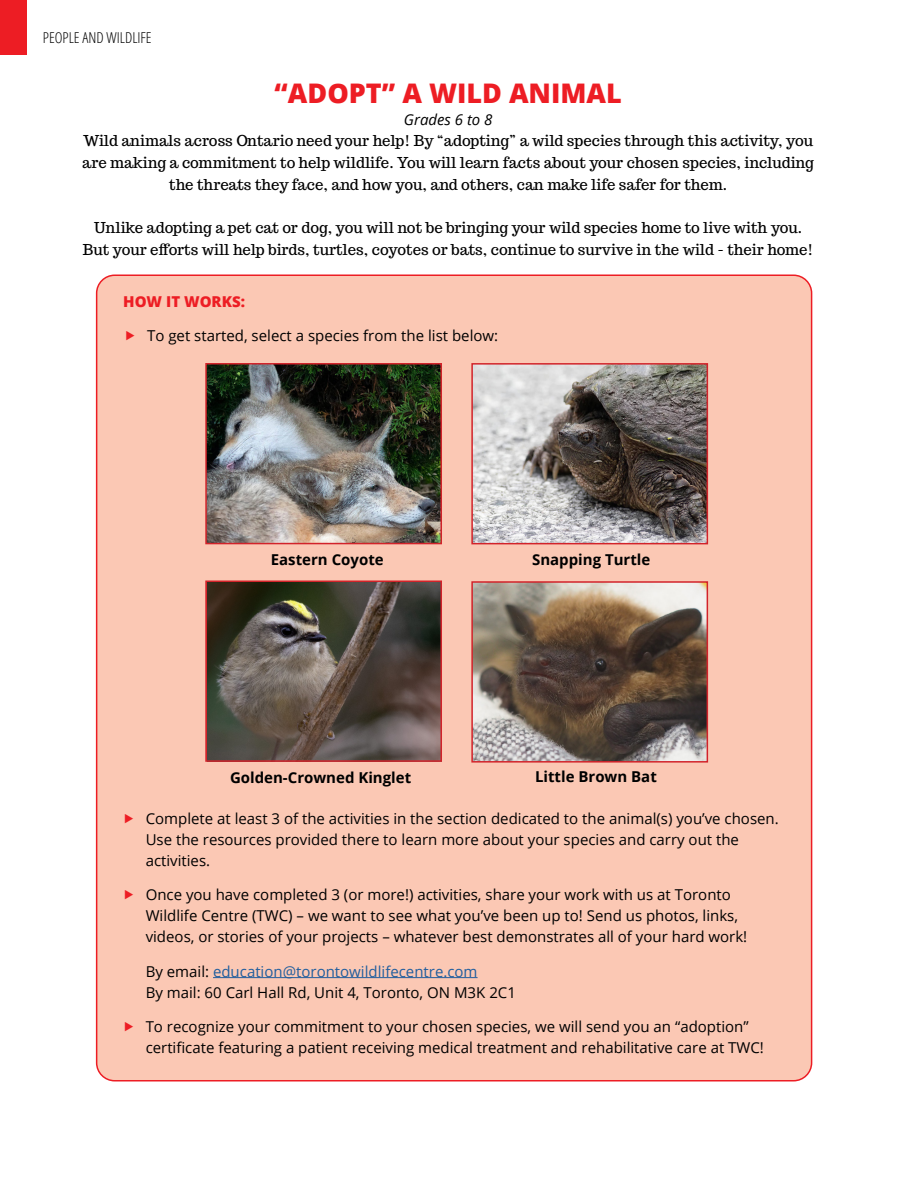
<style>
.page{position:relative;width:918px;height:1188px;background:#fff}
.page>*{position:absolute;margin:0;border:0;box-sizing:border-box;transform-origin:0 0}
.Activity_Headers{font:800 27px "Open Sans";color:#ed1d24}
.Body_Tabs{font:15px/21px "Open Sans";color:#000}
.Activity_opening_Par{font:15px/21.8px "Trocchi";color:#000;text-align:center}
.Body_Tabs-2{font:700 15px "Open Sans";color:#000}
.t1{font:300 condensed 15px "Open Sans";color:#000}
.Body{font:800 15px "Open Sans";color:#ed1d24}
.Activity_italics_gra{font:italic 15px "Open Sans";color:#000}
.s1{color:#215e9e}
</style>
<div class="page">
<div style="left:0;top:0;width:27px;height:55px;background:#ed1d24"></div>
<div style="left:97px;top:275px;width:715px;height:806px;background:#fbc8b4;border-radius:18px"></div>
<hr style="left:213px;top:977px;width:265px;height:1px;background:#215e9e">
<img style="left:474px;top:584px;width:231px;height:176px">
<div style="left:471px;top:581px;width:237px;height:182px;border:2px solid #d2232a"></div>
<img style="left:208px;top:366px;width:231px;height:175px">
<div style="left:205px;top:363px;width:237px;height:181px;border:2px solid #d2232a"></div>
<img style="left:208px;top:583px;width:231px;height:176px">
<div style="left:205px;top:580px;width:237px;height:182px;border:2px solid #d2232a"></div>
<img style="left:474px;top:366px;width:231px;height:175px">
<div style="left:471px;top:363px;width:237px;height:181px;border:2px solid #d2232a"></div>
<p class="t1" style="left:43px;top:27px;width:110px">PEOPLE AND WILDLIFE</p>
<p class="Activity_Headers" style="left:274px;top:72px;width:349px">“ADOPT” A WILD ANIMAL</p>
<p class="Activity_italics_gra" style="left:404px;top:109px;width:90px">Grades 6 to 8</p>
<p class="Activity_opening_Par" style="left:82px;top:130px;width:733px">Wild animals across Ontario need your help! By “adopting” a wild species through this activity, you are making a commitment to help wildlife. You will learn facts about your chosen species, including the threats they face, and how you, and others, can make life safer for them.</p>
<p class="Activity_opening_Par" style="left:83px;top:217px;width:732px">Unlike adopting a pet cat or dog, you will not be bringing your wild species home to live with you.<br>But your efforts will help birds, turtles, coyotes or bats, continue to survive in the wild - their home!</p>
<p class="Body" style="left:123px;top:290px;width:123px">HOW IT WORKS:</p>
<p class="Body_Tabs" style="left:147px;top:325px;width:353px">To get started, select a species from the list below:</p>
<p class="Body_Tabs-2" style="left:271px;top:549px;width:114px">Eastern Coyote</p>
<p class="Body_Tabs-2" style="left:532px;top:549px;width:120px">Snapping Turtle</p>
<p class="Body_Tabs-2" style="left:230px;top:767px;width:183px">Golden-Crowned Kinglet</p>
<p class="Body_Tabs-2" style="left:535px;top:766px;width:123px">Little Brown Bat</p>
<p class="Body_Tabs" style="left:146px;top:807px;width:635px">Complete at least 3 of the activities in the section dedicated to the animal(s) you’ve chosen.<br>Use the resources provided there to learn more about your species and carry out the activities.</p>
<p class="Body_Tabs" style="left:146px;top:884px;width:603px">Once you have completed 3 (or more!) activities, share your work with us at Toronto<br>Wildlife Centre (TWC) – we want to see what you’ve been up to! Send us photos, links, videos, or stories of your projects – whatever best demonstrates all of your hard work!</p>
<p class="Body_Tabs" style="left:146px;top:960px;width:372px">By email: <span class="s1">education@torontowildlifecentre.com<br></span>By mail: 60 Carl Hall Rd, Unit 4, Toronto, ON M3K 2C1</p>
<p class="Body_Tabs" style="left:146px;top:1016px;width:620px">To recognize your commitment to your chosen species, we will send you an “adoption” certificate featuring a patient receiving medical treatment and rehabilitative care at TWC!</p>
</div>
